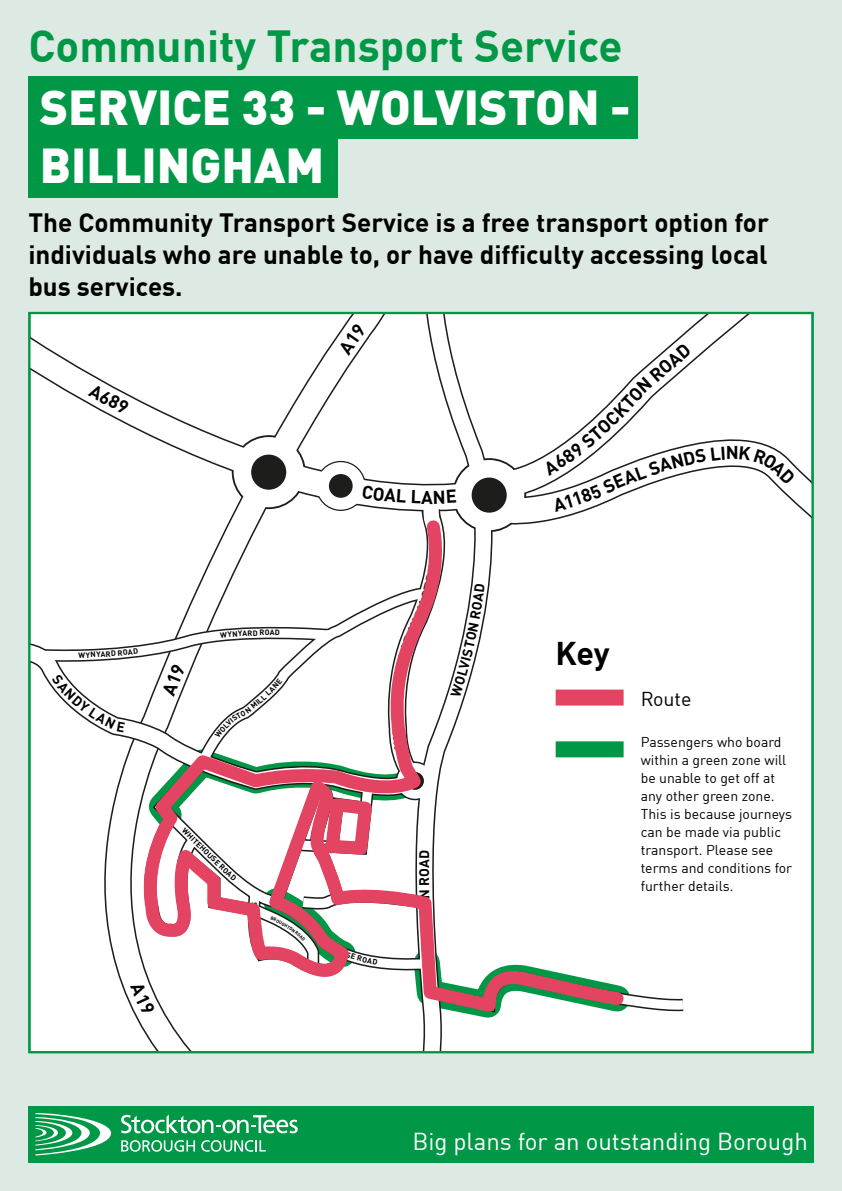
<style>
.page{position:relative;width:842px;height:1191px;background:#ddeae3}
.page>*{position:absolute;margin:0;border:0;box-sizing:border-box;transform-origin:0 0}
.service_number_and_h{font:900 48px/57.6px "DIN Offc";color:#fff}
.Community_Transport{font:700 44px "DIN Offc";color:#009846}
.t1{font:700 32.2px "DIN Offc";color:#000}
.description{font:700 26px/32px "DIN Offc";color:#000;text-align:justify}
.t2{font:24px "DIN Offc";color:#fff}
.t3{font:19.8px "DIN Offc";letter-spacing:-.005em;color:#000}
.t4{font:700 18.4px "DIN Offc";color:#010202}
.t5{font:14px/18px "DIN Offc";color:#000}
.t6{font:700 13.8px "DIN Offc";color:#010202}
.t7{font:700 7.6px "DIN Offc";color:#010202}
</style>
<div class="page">
<div style="left:512px;top:315px;width:299px;height:735px;background:#fff"></div>
<div style="left:31px;top:315px;width:481px;height:735px;background:#fff"></div>
<div style="left:31px;top:583px;width:662px;height:433px;background:#fff"></div>
<div style="left:454px;top:460px;width:70px;height:70px;background:#fff;border-radius:50%"></div>
<div style="left:234px;top:437px;width:70px;height:70px;background:#fff;border-radius:50%"></div>
<div style="left:317px;top:462px;width:47px;height:47px;background:#fff;border-radius:50%"></div>
<div style="left:472px;top:477px;width:35px;height:35px;background:#1d1d1c;border-radius:50%"></div>
<div style="left:251px;top:454px;width:35px;height:36px;background:#1d1d1c;border-radius:50%"></div>
<div style="left:329px;top:474px;width:24px;height:24px;background:#1d1d1c;border-radius:50%"></div>
<div style="left:143px;top:514px;width:489px;height:59px;background:#fff"></div>
<div style="left:556px;top:641px;width:238px;height:258px;background:#fff"></div>
<div style="left:28px;top:77px;width:610px;height:62px;background:#009846"></div>
<div style="left:28px;top:135px;width:310px;height:62px;background:#009846"></div>
<div style="left:28px;top:1106px;width:363px;height:56px;background:#009846"></div>
<svg style="left:121px;top:1114px;width:177px;height:19px"></svg>
<svg style="left:121px;top:1140px;width:74px;height:11px"></svg>
<svg style="left:201px;top:1140px;width:65px;height:11px"></svg>
<svg style="left:35px;top:1113px;width:76px;height:42px"></svg>
<div style="left:391px;top:1106px;width:423px;height:56px;background:#009846"></div>
<svg style="left:338px;top:323px;width:28px;height:33px"></svg>
<svg style="left:88px;top:383px;width:42px;height:31px"></svg>
<svg style="left:739px;top:446px;width:56px;height:39px;background:#f2f2f2"></svg>
<svg style="left:362px;top:485px;width:44px;height:18px"></svg>
<svg style="left:412px;top:490px;width:9px;height:14px"></svg>
<svg style="left:434px;top:490px;width:21px;height:14px"></svg>
<div style="left:543px;top:377px;width:182px;height:135px;background:#fff"></div>
<svg style="left:51px;top:573px;width:597px;height:481px;background:#eee5e5"></svg>
<h1 class="Community_Transport" style="left:28px;top:17px;width:596px">Community Transport Service</h1>
<h2 class="service_number_and_h" style="left:40px;top:76px;width:592px">SERVICE 33 - WOLVISTON -<br>BILLINGHAM</h2>
<h3 class="description" style="left:28px;top:205px;width:742px">The Community Transport Service is a free transport option for individuals who are unable to, or have difficulty accessing local bus services.</h3>
<p class="t7" style="left:270px;top:627px;width:12px">AD</p>
<p class="t7" style="left:187px;top:825px;width:31px;rotate:45deg">WHITEH</p>
<p class="t7" style="left:208px;top:846px;width:28px;rotate:44deg">OUSE R</p>
<h3 class="t4" style="left:421px;top:485px;width:13px">A</h3>
<p class="t6" style="left:415px;top:877px;width:19px;rotate:-90deg">OA</p>
<h3 class="t4" style="left:644px;top:369px;width:49px;rotate:-41deg">ROAD</h3>
<h3 class="t4" style="left:726px;top:440px;width:15px">N</h3>
<h3 class="t1" style="left:556px;top:633px;width:56px">Key</h3>
<h3 class="t3" style="left:641px;top:686px;width:52px">Route</h3>
<p class="t5" style="left:641px;top:732px;width:153px">Passengers who board within a green zone will be unable to get off at any other green zone.<br>This is because journeys can be made via public transport. Please see terms and conditions for further details.</p>
<h3 class="t2" style="left:412px;top:1126px;width:397px">Big plans for an outstanding Borough</h3>
<h3 class="t2" style="left:704px;top:1126px;width:137px">Big plans for</h3>
</div>
